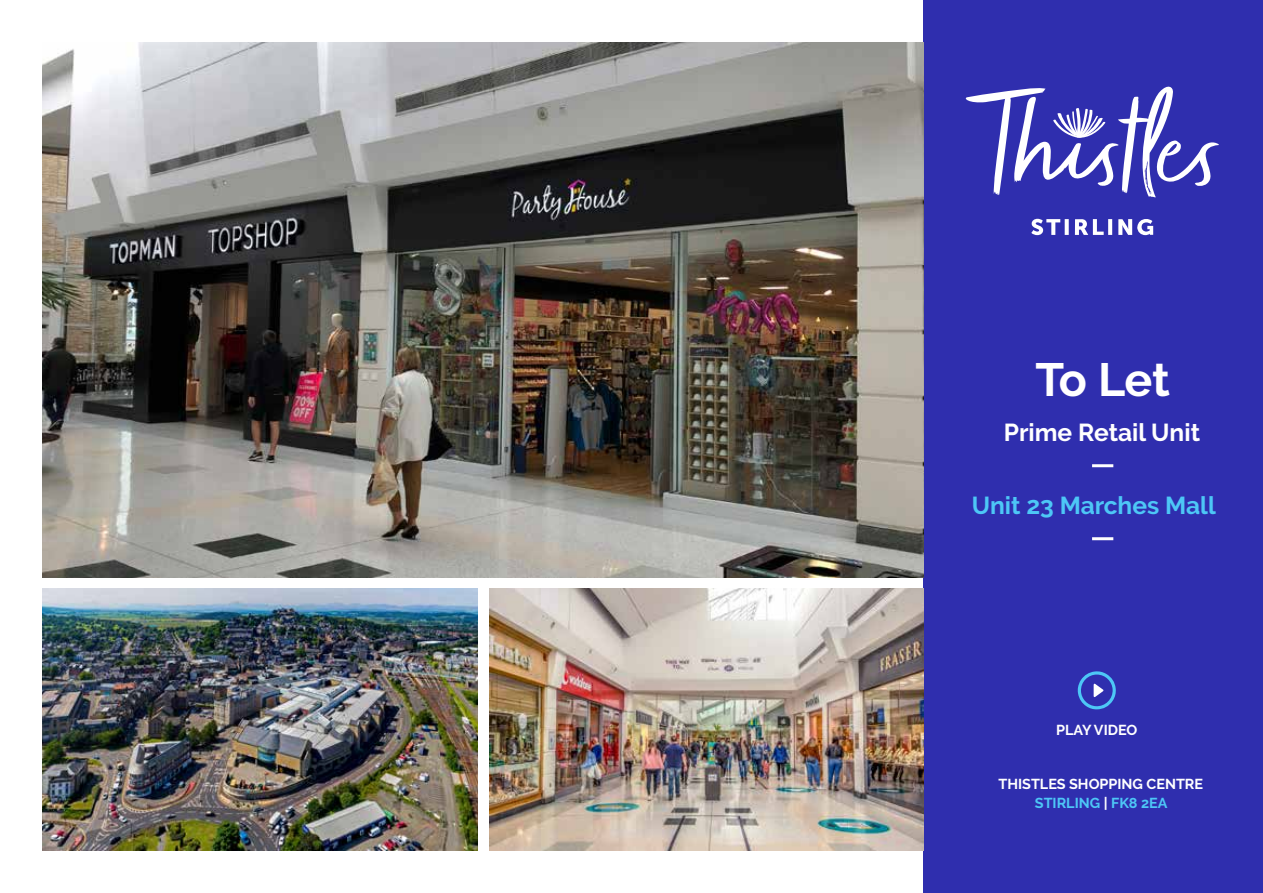
<style>
.page{position:relative;width:1263px;height:893px;background:#fff}
.page>*{position:absolute;margin:0;border:0;box-sizing:border-box;transform-origin:0 0}
.t1{font:700 46.5px "Raleway";color:#fff}
.t2{font:700 24.45px "Raleway";color:#4dc7f6}
.t3{font:700 24.45px "Raleway";color:#fff}
.t4{font:700 14.4px "Raleway";color:#fff}
.t5{font:700 14.4px "Raleway";color:#4dc7f6}
.s1{color:#fff}
</style>
<div class="page">
<div style="left:924px;top:0;width:339px;height:893px;background:#2f2eae"></div>
<svg style="left:1031px;top:219px;width:122px;height:16px"></svg>
<svg style="left:965px;top:86px;width:254px;height:111px"></svg>
<img style="left:43px;top:43px;width:881px;height:534px">
<img style="left:489px;top:588px;width:435px;height:262px">
<img style="left:43px;top:588px;width:434px;height:262px">
<svg style="left:1078px;top:671px;width:38px;height:38px"></svg>
<hr style="left:1092px;top:464px;width:21px;height:3px;background:#fff">
<hr style="left:1092px;top:537px;width:21px;height:3px;background:#fff">
<h1 class="t1" style="left:1035px;top:354px;width:136px">To Let</h1>
<h2 class="t3" style="left:1004px;top:418px;width:198px">Prime Retail Unit</h2>
<h2 class="t2" style="left:972px;top:491px;width:246px">Unit 23 Marches Mall</h2>
<p class="t4" style="left:1056px;top:722px;width:83px">PLAY VIDEO</p>
<p class="t4" style="left:998px;top:776px;width:206px">THISTLES SHOPPING CENTRE</p>
<p class="t5" style="left:1035px;top:795px;width:134px">STIRLING <span class="s1">|</span> FK8 2EA</p>
</div>
